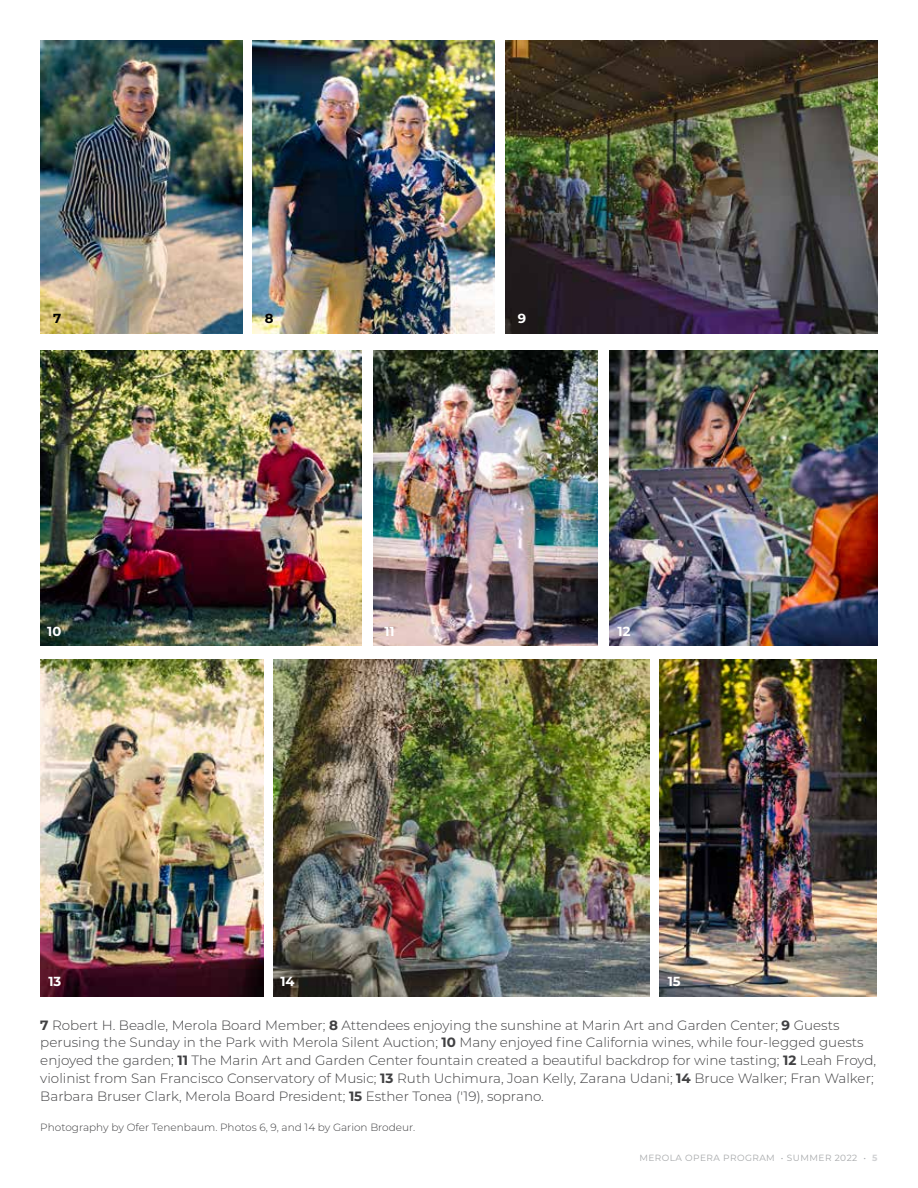
<style>
.page{position:relative;width:918px;height:1188px;background:#fff}
.page>*{position:absolute;margin:0;border:0;box-sizing:border-box;transform-origin:0 0}
.t1{font:300 13.5px/18px "Montserrat";color:#404042}
.t2{font:700 13.2px "Montserrat";color:#fff}
.t3{font:700 13.2px "Montserrat";color:#000}
.t4{font:300 10.5px "Montserrat";color:#404042}
.t5{font:9px "Montserrat";letter-spacing:.05em;color:#a7a9ab}
.s1{font-weight:700}
.s2{font-weight:700;color:#d1d2d4}
</style>
<div class="page">
<img style="left:253px;top:40px;width:242px;height:293px">
<img style="left:40px;top:40px;width:202px;height:293px">
<img style="left:40px;top:660px;width:223px;height:336px">
<img style="left:660px;top:660px;width:217px;height:336px">
<img style="left:40px;top:351px;width:321px;height:295px">
<img style="left:274px;top:660px;width:375px;height:336px">
<img style="left:609px;top:351px;width:268px;height:295px">
<img style="left:505px;top:40px;width:372px;height:293px">
<img style="left:374px;top:351px;width:223px;height:295px">
<p class="t3" style="left:53px;top:309px;width:10px">7</p>
<p class="t2" style="left:47px;top:621px;width:16px">10</p>
<p class="t3" style="left:265px;top:309px;width:10px">8</p>
<p class="t2" style="left:518px;top:309px;width:10px">9</p>
<p class="t2" style="left:384px;top:621px;width:12px">11</p>
<p class="t2" style="left:618px;top:621px;width:14px">12</p>
<p class="t2" style="left:48px;top:972px;width:14px">13</p>
<p class="t2" style="left:280px;top:972px;width:16px">14</p>
<p class="t2" style="left:668px;top:972px;width:14px">15</p>
<p class="t1" style="left:40px;top:1015px;width:837px"><span class="s1">7</span> Robert H. Beadle, Merola Board Member; <span class="s1">8</span> Attendees enjoying the sunshine at Marin Art and Garden Center; <span class="s1">9</span> Guests perusing the Sunday in the Park with Merola Silent Auction; <span class="s1">10</span> Many enjoyed fine California wines, while four-legged guests enjoyed the garden; <span class="s1">11</span> The Marin Art and Garden Center fountain created a beautiful backdrop for wine tasting; <span class="s1">12</span> Leah Froyd, violinist from San Francisco Conservatory of Music; <span class="s1">13</span> Ruth Uchimura, Joan Kelly, Zarana Udani; <span class="s1">14</span> Bruce Walker; Fran Walker; Barbara Bruser Clark, Merola Board President; <span class="s1">15</span> Esther Tonea ('19), soprano.</p>
<p class="t4" style="left:40px;top:1120px;width:376px">Photography by Ofer Tenenbaum. Photos 6, 9, and 14 by Garion Brodeur.</p>
<p class="t5" style="left:639px;top:1152px;width:240px">MEROLA OPERA PROGRAM • SUMMER 2022 • <span class="s2">5</span></p>
</div>
